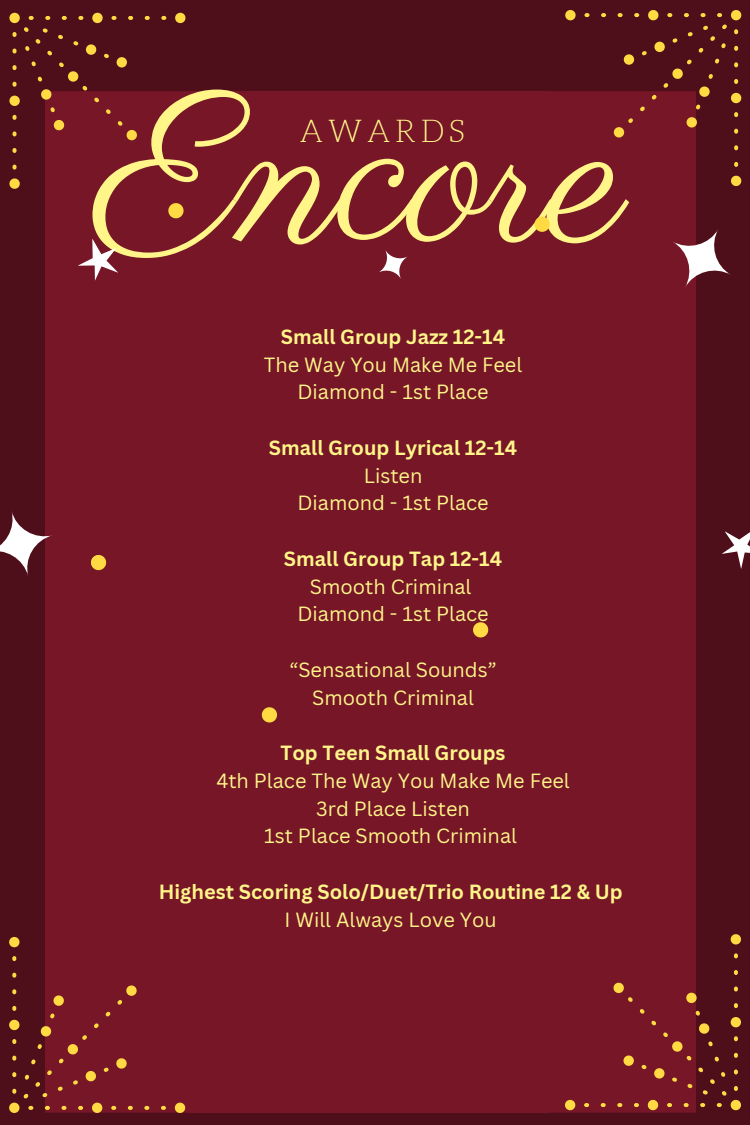
<style>
.page{position:relative;width:750px;height:1125px;background:#4f0f1a}
.page>*{position:absolute;margin:0;border:0;box-sizing:border-box;transform-origin:0 0}
.t1{font:212.2px "Parisienne";color:#fff589}
.t2{font:300 30.9px "Aleo";letter-spacing:.15em;color:#fff589}
.t3{font:20px "Canva Sans";color:#fff589}
.t4{font:700 20px "Canva Sans";color:#fff589}
</style>
<div class="page">
<div style="left:46px;top:91px;width:144px;height:332px;background:#761627"></div>
<div style="left:190px;top:91px;width:360px;height:340px;background:#761627"></div>
<div style="left:541px;top:91px;width:154px;height:332px;background:#761627"></div>
<div style="left:46px;top:423px;width:154px;height:358px;background:#761627"></div>
<div style="left:190px;top:423px;width:360px;height:358px;background:#761627"></div>
<div style="left:541px;top:423px;width:154px;height:358px;background:#761627"></div>
<div style="left:46px;top:781px;width:144px;height:332px;background:#761627"></div>
<div style="left:190px;top:772px;width:360px;height:341px;background:#761627"></div>
<div style="left:550px;top:781px;width:145px;height:332px;background:#761627"></div>
<svg style="left:13px;top:82px;width:4px;height:5px"></svg>
<svg style="left:13px;top:115px;width:4px;height:5px"></svg>
<svg style="left:13px;top:148px;width:4px;height:5px"></svg>
<svg style="left:13px;top:165px;width:4px;height:5px"></svg>
<svg style="left:13px;top:131px;width:4px;height:5px"></svg>
<svg style="left:145px;top:16px;width:5px;height:4px"></svg>
<svg style="left:62px;top:16px;width:5px;height:4px"></svg>
<svg style="left:78px;top:16px;width:5px;height:4px"></svg>
<svg style="left:128px;top:16px;width:5px;height:4px"></svg>
<svg style="left:112px;top:16px;width:5px;height:4px"></svg>
<svg style="left:161px;top:16px;width:5px;height:4px"></svg>
<svg style="left:92px;top:13px;width:11px;height:10px"></svg>
<svg style="left:9px;top:96px;width:11px;height:10px"></svg>
<svg style="left:175px;top:13px;width:10px;height:10px"></svg>
<svg style="left:9px;top:178px;width:11px;height:11px"></svg>
<svg style="left:106px;top:109px;width:5px;height:5px"></svg>
<svg style="left:94px;top:97px;width:5px;height:5px"></svg>
<svg style="left:59px;top:62px;width:28px;height:29px"></svg>
<svg style="left:118px;top:121px;width:19px;height:19px"></svg>
<svg style="left:58px;top:35px;width:5px;height:4px"></svg>
<svg style="left:73px;top:41px;width:6px;height:5px"></svg>
<svg style="left:104px;top:54px;width:5px;height:4px"></svg>
<svg style="left:86px;top:44px;width:10px;height:11px"></svg>
<svg style="left:117px;top:57px;width:10px;height:10px"></svg>
<svg style="left:38px;top:76px;width:4px;height:6px"></svg>
<svg style="left:9px;top:13px;width:43px;height:57px"></svg>
<svg style="left:50px;top:107px;width:5px;height:5px"></svg>
<svg style="left:41px;top:89px;width:10px;height:11px"></svg>
<svg style="left:54px;top:120px;width:10px;height:10px"></svg>
<svg style="left:601px;top:13px;width:5px;height:4px"></svg>
<svg style="left:584px;top:13px;width:5px;height:4px"></svg>
<svg style="left:734px;top:145px;width:4px;height:5px"></svg>
<svg style="left:734px;top:162px;width:4px;height:5px"></svg>
<svg style="left:731px;top:176px;width:10px;height:10px"></svg>
<svg style="left:565px;top:10px;width:11px;height:10px"></svg>
<svg style="left:614px;top:10px;width:127px;height:128px"></svg>
<svg style="left:734px;top:970px;width:4px;height:5px"></svg>
<svg style="left:734px;top:953px;width:4px;height:5px"></svg>
<svg style="left:601px;top:1103px;width:5px;height:4px"></svg>
<svg style="left:584px;top:1103px;width:5px;height:4px"></svg>
<svg style="left:565px;top:1100px;width:10px;height:10px"></svg>
<svg style="left:731px;top:934px;width:10px;height:11px"></svg>
<svg style="left:614px;top:983px;width:127px;height:127px"></svg>
<svg style="left:62px;top:1106px;width:4px;height:4px"></svg>
<svg style="left:78px;top:1106px;width:5px;height:4px"></svg>
<svg style="left:111px;top:1106px;width:5px;height:4px"></svg>
<svg style="left:144px;top:1106px;width:5px;height:4px"></svg>
<svg style="left:161px;top:1106px;width:5px;height:4px"></svg>
<svg style="left:128px;top:1106px;width:5px;height:4px"></svg>
<svg style="left:12px;top:973px;width:4px;height:5px"></svg>
<svg style="left:12px;top:1039px;width:4px;height:5px"></svg>
<svg style="left:12px;top:989px;width:4px;height:5px"></svg>
<svg style="left:12px;top:1006px;width:4px;height:5px"></svg>
<svg style="left:12px;top:956px;width:4px;height:5px"></svg>
<svg style="left:9px;top:1020px;width:10px;height:10px"></svg>
<svg style="left:92px;top:1103px;width:10px;height:10px"></svg>
<svg style="left:9px;top:937px;width:10px;height:10px"></svg>
<svg style="left:175px;top:1103px;width:10px;height:10px"></svg>
<svg style="left:106px;top:1012px;width:5px;height:5px"></svg>
<svg style="left:94px;top:1023px;width:5px;height:5px"></svg>
<svg style="left:59px;top:1035px;width:28px;height:29px"></svg>
<svg style="left:117px;top:985px;width:20px;height:20px"></svg>
<svg style="left:37px;top:1044px;width:5px;height:5px"></svg>
<svg style="left:50px;top:1013px;width:5px;height:6px"></svg>
<svg style="left:41px;top:1026px;width:10px;height:10px"></svg>
<svg style="left:54px;top:995px;width:10px;height:11px"></svg>
<svg style="left:58px;top:1086px;width:5px;height:5px"></svg>
<svg style="left:73px;top:1080px;width:5px;height:5px"></svg>
<svg style="left:9px;top:1056px;width:43px;height:57px"></svg>
<svg style="left:104px;top:1067px;width:5px;height:5px"></svg>
<svg style="left:86px;top:1071px;width:10px;height:10px"></svg>
<svg style="left:116px;top:1058px;width:11px;height:11px"></svg>
<svg style="left:0;top:502px;width:52px;height:83px"></svg>
<svg style="left:655px;top:212px;width:76px;height:93px"></svg>
<svg style="left:70px;top:231px;width:56px;height:56px"></svg>
<svg style="left:722px;top:531px;width:28px;height:38px"></svg>
<svg style="left:91px;top:555px;width:15px;height:15px"></svg>
<svg style="left:473px;top:622px;width:15px;height:15px"></svg>
<svg style="left:535px;top:217px;width:15px;height:15px"></svg>
<svg style="left:262px;top:707px;width:15px;height:15px"></svg>
<svg style="left:168px;top:203px;width:16px;height:15px"></svg>
<svg style="left:379px;top:250px;width:29px;height:29px"></svg>
<p class="t1" style="left:95px;top:44px;width:533px">Encore</p>
<p class="t2" style="left:300px;top:115px;width:167px">AWARDS</p>
<p class="t4" style="left:281px;top:323px;width:226px">Small Group Jazz 12-14</p>
<p class="t3" style="left:264px;top:350px;width:260px">The Way You Make Me Feel</p>
<p class="t3" style="left:297px;top:378px;width:193px">Diamond - 1st Place</p>
<p class="t4" style="left:269px;top:434px;width:250px">Small Group Lyrical 12-14</p>
<p class="t3" style="left:364px;top:461px;width:60px">Listen</p>
<p class="t3" style="left:297px;top:489px;width:193px">Diamond - 1st Place</p>
<p class="t4" style="left:284px;top:545px;width:220px">Small Group Tap 12-14</p>
<p class="t3" style="left:310px;top:572px;width:163px">Smooth Criminal</p>
<p class="t3" style="left:297px;top:600px;width:193px">Diamond - 1st Place</p>
<p class="t3" style="left:289px;top:656px;width:209px">“Sensational Sounds”</p>
<p class="t3" style="left:312px;top:683px;width:163px">Smooth Criminal</p>
<p class="t4" style="left:281px;top:739px;width:226px">Top Teen Small Groups</p>
<p class="t3" style="left:216px;top:767px;width:355px">4th Place The Way You Make Me Feel</p>
<p class="t3" style="left:316px;top:794px;width:155px">3rd Place Listen</p>
<p class="t3" style="left:264px;top:822px;width:254px">1st Place Smooth Criminal</p>
<p class="t4" style="left:159px;top:878px;width:466px">Highest Scoring Solo/Duet/Trio Routine 12 &amp; Up</p>
<p class="t3" style="left:285px;top:905px;width:214px">I Will Always Love You</p>
</div>
